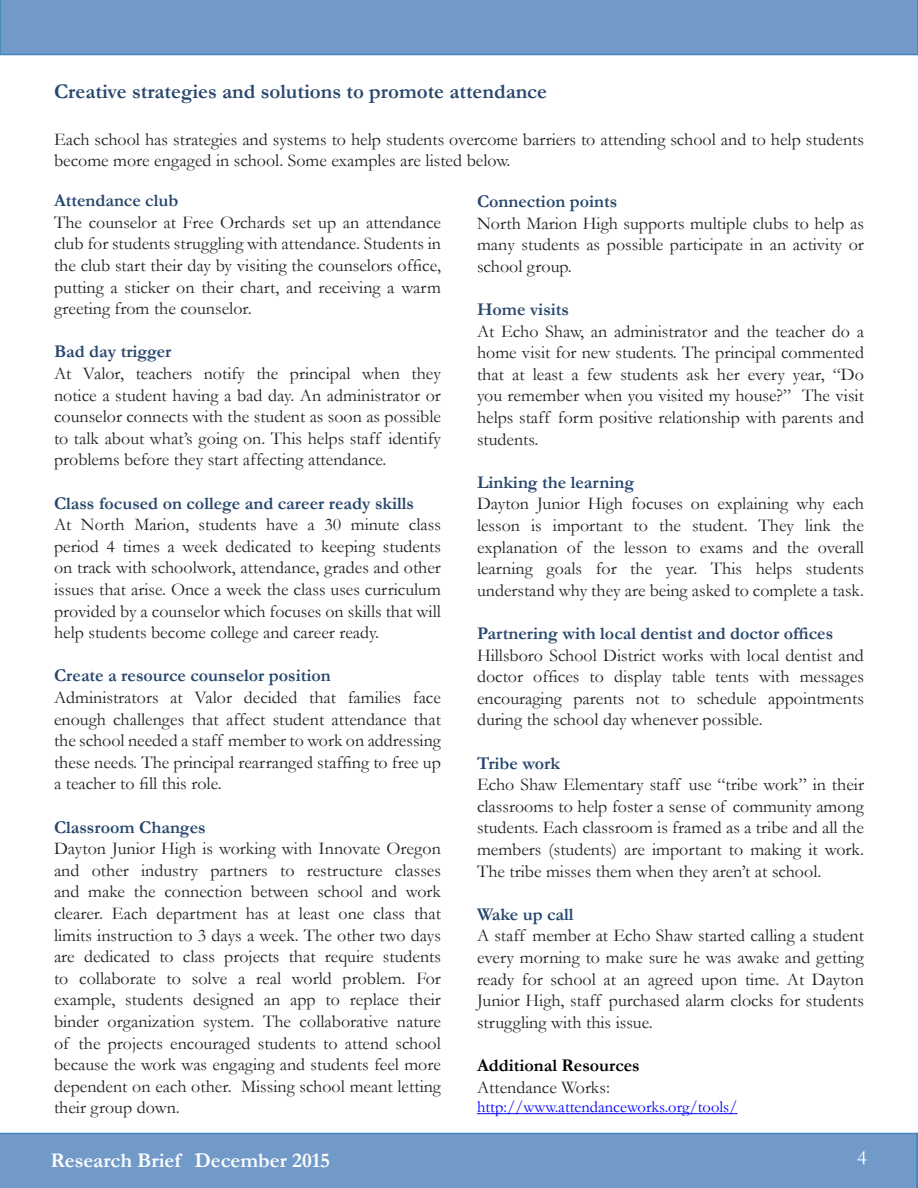
<style>
.page{position:relative;width:918px;height:1188px;background:#fff}
.page>*{position:absolute;margin:0;border:0;box-sizing:border-box;transform-origin:0 0}
.t1{font:700 21px "Garamond";color:#28476c}
.t2{font:700 21px "Garamond";color:#fff}
.t3{font:21px "Garamond";color:#fff}
.t4{font:18px/21.6px "Garamond";color:#231f20;text-align:justify}
.t5{font:700 18px "Garamond";color:#28476c}
.t6{font:700 18px "Garamond";color:#000}
.t7{font:16.5px "Garamond";color:#00f}
</style>
<div class="page">
<div style="left:0;top:1133px;width:916px;height:55px;background:#719ac9"></div>
<svg style="left:916px;top:1133px;width:2px;height:55px"></svg>
<div style="left:0;top:0;width:917px;height:55px;background:#719ac9"></div>
<svg style="left:917px;top:0;width:1px;height:55px"></svg>
<hr style="left:477px;top:1113px;width:261px;height:1px;background:#00f">
<p class="t1" style="left:54px;top:77px;width:495px">Creative strategies and solutions to promote attendance</p>
<p class="t4" style="left:54px;top:128px;width:812px">Each school has strategies and systems to help students overcome barriers to attending school and to help students become more engaged in school. Some examples are listed below.</p>
<p class="t5" style="left:54px;top:188px;width:126px">Attendance club</p>
<p class="t4" style="left:54px;top:211px;width:389px">The counselor at Free Orchards set up an attendance club for students struggling with attendance. Students in the club start their day by visiting the counselors office, putting a sticker on their chart, and receiving a warm greeting from the counselor.</p>
<p class="t5" style="left:54px;top:339px;width:119px">Bad day trigger</p>
<p class="t4" style="left:54px;top:362px;width:389px">At Valor, teachers notify the principal when they notice a student having a bad day. An administrator or counselor connects with the student as soon as possible to talk about what’s going on. This helps staff identify problems before they start affecting attendance.</p>
<p class="t5" style="left:54px;top:491px;width:362px">Class focused on college and career ready skills</p>
<p class="t4" style="left:54px;top:513px;width:389px">At North Marion, students have a 30 minute class period 4 times a week dedicated to keeping students on track with schoolwork, attendance, grades and other issues that arise. Once a week the class uses curriculum provided by a counselor which focuses on skills that will help students become college and career ready.</p>
<p class="t5" style="left:54px;top:663px;width:278px">Create a resource counselor position</p>
<p class="t4" style="left:54px;top:686px;width:389px">Administrators at Valor decided that families face enough challenges that affect student attendance that the school needed a staff member to work on addressing these needs. The principal rearranged staffing to free up a teacher to fill this role.</p>
<p class="t5" style="left:54px;top:815px;width:153px">Classroom Changes</p>
<p class="t4" style="left:54px;top:837px;width:389px">Dayton Junior High is working with Innovate Oregon</p>
<p class="t4" style="left:54px;top:859px;width:389px">and other industry partners to restructure classes and make the connection between school and work clearer. Each department has at least one class that limits instruction to 3 days a week. The other two days are dedicated to class projects that require students to collaborate to solve a real world problem. For example, students designed an app to replace their binder organization system. The collaborative nature of the projects encouraged students to attend school because the work was engaging and students feel more dependent on each other. Missing school meant letting their group down.</p>
<p class="t5" style="left:477px;top:189px;width:142px">Connection points</p>
<p class="t4" style="left:477px;top:212px;width:388px">North Marion High supports multiple clubs to help as many students as possible participate in an activity or school group.</p>
<p class="t5" style="left:477px;top:297px;width:94px">Home visits</p>
<p class="t4" style="left:477px;top:320px;width:389px">At Echo Shaw, an administrator and the teacher do a home visit for new students. The principal commented that at least a few students ask her every year, “Do you remember when you visited my house?” The visit helps staff form positive relationship with parents and students.</p>
<p class="t5" style="left:477px;top:470px;width:159px">Linking the learning</p>
<p class="t4" style="left:477px;top:493px;width:389px">Dayton Junior High focuses on explaining why each</p>
<p class="t4" style="left:477px;top:514px;width:389px">lesson is important to the student. They link the explanation of the lesson to exams and the overall learning goals for the year. This helps students understand why they are being asked to complete a task.</p>
<p class="t5" style="left:477px;top:621px;width:358px">Partnering with local dentist and doctor offices</p>
<p class="t4" style="left:477px;top:644px;width:388px">Hillsboro School District works with local dentist and doctor offices to display table tents with messages encouraging parents not to schedule appointments during the school day whenever possible.</p>
<p class="t5" style="left:477px;top:751px;width:85px">Tribe work</p>
<p class="t4" style="left:477px;top:773px;width:389px">Echo Shaw Elementary staff use “tribe work” in their classrooms to help foster a sense of community among students. Each classroom is framed as a tribe and all the members (students) are important to making it work.<br>The tribe misses them when they aren’t at school.</p>
<p class="t5" style="left:477px;top:902px;width:98px">Wake up call</p>
<p class="t4" style="left:477px;top:925px;width:389px">A staff member at Echo Shaw started calling a student every morning to make sure he was awake and getting ready for school at an agreed upon time. At Dayton Junior High, staff purchased alarm clocks for students struggling with this issue.</p>
<p class="t6" style="left:477px;top:1053px;width:164px">Additional Resources</p>
<p class="t4" style="left:477px;top:1076px;width:134px">Attendance Works:</p>
<p class="t7" style="left:477px;top:1096px;width:262px">http://www.attendanceworks.org/tools/</p>
<p class="t2" style="left:50px;top:1146px;width:281px">Research Brief December 2015</p>
<p class="t3" style="left:857px;top:1144px;width:11px">4</p>
</div>
